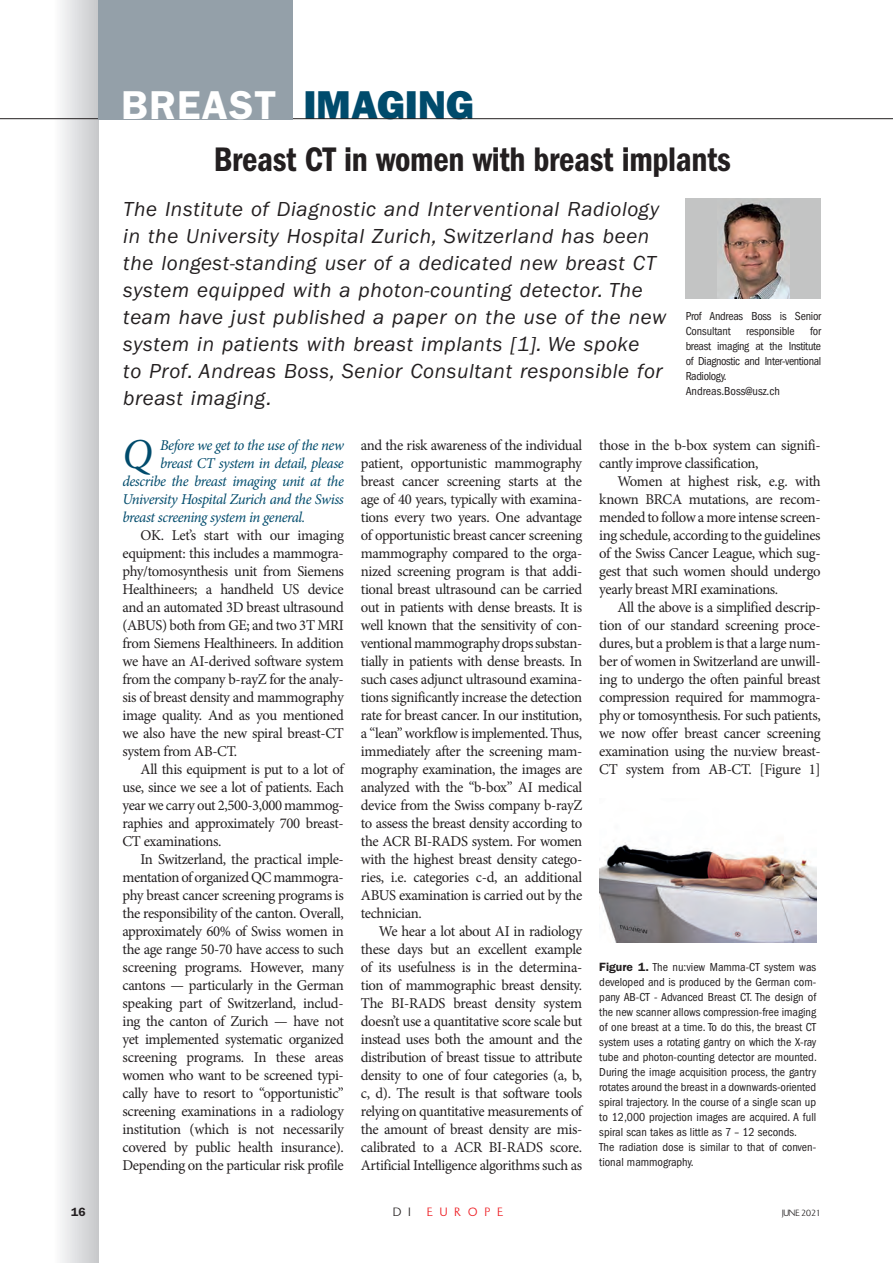
<style>
.page{position:relative;width:893px;height:1263px;background:#fff}
.page>*{position:absolute;margin:0;border:0;box-sizing:border-box;transform-origin:0 0}
.t1{font:italic 42.75px "Minion Pro";color:#004b6c}
.t2{font:40.5px "ITC Franklin Gothic Std Hvy";color:#004b6c}
.t3{font:35.25px "ITC Franklin Gothic Std Dm Cd";letter-spacing:-.01em;color:#231f20;scale:.95 1}
.t4{font:italic 21px/27px "ITC Franklin Gothic Std";letter-spacing:.03em;color:#231f20}
.t5{font:15px/18px "Minion Pro";letter-spacing:-.025em;color:#231f20;text-align:justify}
.t6{font:italic 15px "Minion Pro";letter-spacing:-.035em;color:#004b6c}
.t7{font:condensed 12px/15px "ITC Franklin Gothic Std";color:#231f20}
.t8{font:condensed 12px/15px "ITC Franklin Gothic Std";letter-spacing:-.025em;color:#231f20}
.t9{font:condensed 12px/15px "ITC Franklin Gothic Std";letter-spacing:-.02em;color:#231f20}
.t10{font:12px "OPTI Susan";letter-spacing:.6em;color:#ee1d23}
.t11{font:600 12px "ITC Franklin Gothic Std";color:#231f20}
.t12{font:12px "OPTI Susan";color:#231f20}
.t13{font:9px "OPTI Susan";color:#231f20}
.s1{font-family:"ITC Franklin Gothic Std";font-weight:600;color:#fff}
.s2{font-weight:600;font-stretch:normal}
</style>
<div class="page">
<div style="left:53px;top:0;width:45px;height:1263px;background:linear-gradient(to right,#fefefe,#c7c8cb)"></div>
<hr style="left:0;top:118px;width:893px;height:1px;background:#231f20">
<div style="left:98px;top:0;width:195px;height:119px;background:#94a0a9"></div>
<div style="left:686px;top:198px;width:135px;height:101px;background:#c3c4c4"></div>
<img style="left:717px;top:203px;width:73px;height:96px">
<img style="left:599px;top:842px;width:217px;height:101px">
<h2 class="t2" style="left:121px;top:81px;width:354px"><span class="s1">BREAST</span> IMAGING</h2>
<h3 class="t3" style="left:214px;top:140px;width:546px">Breast CT in women with breast implants</h3>
<p class="t4" style="left:123px;top:196px;width:544px">The Institute of Diagnostic and Interventional Radiology in the University Hospital Zurich, Switzerland has been the longest-standing user of a dedicated new breast CT system equipped with a photon-counting detector. The team have just published a paper on the use of the new system in patients with breast implants [1]. We spoke<br>to Prof. Andreas Boss, Senior Consultant responsible for breast imaging.</p>
<h1 class="t1" style="left:122px;top:429px;width:31px">Q</h1>
<p class="t6" style="left:160px;top:436px;width:185px">Before we get to the use of the new</p>
<p class="t9" style="left:686px;top:308px;width:137px">Prof Andreas Boss is Senior<br>Consultant</p>
<p class="t8" style="left:686px;top:323px;width:137px;text-indent:124px">for breast imaging at the Institute of Diagnostic and Inter-ventional<br>Radiology.<br>Andreas.Boss@usz.ch</p>
<p class="t7" style="left:746px;top:323px;width:50px">responsible</p>
<p class="t5" style="left:361px;top:436px;width:223px">and the risk awareness of the individual patient, opportunistic mammography breast cancer screening starts at the age of 40 years, typically with examina&shy;tions every two years. One advantage of opportunistic breast cancer screening mammography compared to the orga&shy;nized screening program is that addi&shy;tional breast ultrasound can be carried out in patients with dense breasts. It is well known that the sensitivity of con&shy;ventional mammography drops substan&shy;tially in patients with dense breasts. In such cases adjunct ultrasound examina&shy;tions significantly increase the detection rate for breast cancer. In our institution, a “lean” workflow is implemented. Thus, immediately after the screening mam&shy;mography examination, the images are analyzed with the “b-box” AI medical device from the Swiss company b-rayZ to assess the breast density according to the ACR BI-RADS system. For women with the highest breast density catego&shy;ries, i.e. categories c-d, an additional ABUS examination is carried out by the technician.</p>
<p class="t5" style="left:361px;top:922px;width:223px;text-indent:18px">We hear a lot about AI in radiology these days but an excellent example of its usefulness is in the determina&shy;tion of mammographic breast density.<br>The BI-RADS breast density system doesn’t use a quantitative score scale but instead uses both the amount and the distribution of breast tissue to attribute density to one of four categories (a, b, c, d). The result is that software tools relying on quantitative measurements of the amount of breast density are mis&shy;calibrated to a ACR BI-RADS score.<br>Artificial Intelligence algorithms such as</p>
<p class="t5" style="left:599px;top:436px;width:223px">those in the b-box system can signifi&shy;cantly improve classification,</p>
<p class="t5" style="left:599px;top:472px;width:223px;text-indent:18px">Women at highest risk, e.g. with known BRCA mutations, are recom&shy;mended to follow a more intense screen&shy;ing schedule, according to the guidelines of the Swiss Cancer League, which sug&shy;gest that such women should undergo yearly breast MRI examinations.</p>
<p class="t5" style="left:599px;top:598px;width:223px;text-indent:18px">All the above is a simplified descrip&shy;tion of our standard screening proce&shy;dures, but a problem is that a large num&shy;ber of women in Switzerland are unwill&shy;ing to undergo the often painful breast compression required for mammogra&shy;phy or tomosynthesis. For such patients, we now offer breast cancer screening examination using the nu:view breast-CT system from AB-CT. [Figure 1]</p>
<p class="t6" style="left:160px;top:454px;width:185px">breast CT system in detail, please</p>
<p class="t6" style="left:122px;top:472px;width:223px">describe the breast imaging unit at the</p>
<p class="t6" style="left:122px;top:490px;width:223px">University Hospital Zurich and the Swiss</p>
<p class="t6" style="left:122px;top:508px;width:184px">breast screening system in general.</p>
<p class="t5" style="left:122px;top:526px;width:223px;text-indent:18px">OK. Let’s start with our imaging equipment: this includes a mammogra&shy;phy/tomosynthesis unit from Siemens Healthineers; a handheld US device and an automated 3D breast ultrasound (ABUS) both from GE; and two 3T MRI from Siemens Healthineers. In addition we have an AI-derived software system from the company b-rayZ for the analy&shy;sis of breast density and mammography image quality. And as you mentioned we also have the new spiral breast-CT system from AB-CT.</p>
<p class="t5" style="left:122px;top:760px;width:223px;text-indent:18px">All this equipment is put to a lot of use, since we see a lot of patients. Each year we carry out 2,500-3,000 mammog&shy;raphies and approximately 700 breast-CT examinations.</p>
<p class="t5" style="left:122px;top:850px;width:223px;text-indent:18px">In Switzerland, the practical imple&shy;mentation of organized QC mammogra&shy;phy breast cancer screening programs is the responsibility of the canton. Overall, approximately 60% of Swiss women in the age range 50-70 have access to such screening programs. However, many cantons — particularly in the German speaking part of Switzerland, includ&shy;ing the canton of Zurich — have not yet implemented systematic organized screening programs. In these areas women who want to be screened typi&shy;cally have to resort to “opportunistic” screening examinations in a radiology institution (which is not necessarily covered by public health insurance).<br>Depending on the particular risk profile</p>
<p class="t7" style="left:599px;top:960px;width:219px"><span class="s2">Figure 1.</span> The nu:view Mamma-CT system was developed and is produced by the German com&shy;pany AB-CT - Advanced Breast CT. The design of the new scanner allows compression-free imaging of one breast at a time. To do this, the breast CT system uses a rotating gantry on which the X-ray tube and photon-counting detector are mounted.<br>During the image acquisition process, the gantry rotates around the breast in a downwards-oriented spiral trajectory. In the course of a single scan up to 12,000 projection images are acquired. A full spiral scan takes as little as 7 – 12 seconds.<br>The radiation dose is similar to that of conven&shy;tional mammography.</p>
<p class="t11" style="left:71px;top:1205px;width:16px">16</p>
<p class="t12" style="left:393px;top:1205px;width:19px">D I</p>
<p class="t10" style="left:427px;top:1205px;width:77px">EUROPE</p>
<p class="t13" style="left:782px;top:1208px;width:40px">JUNE 2021</p>
</div>
